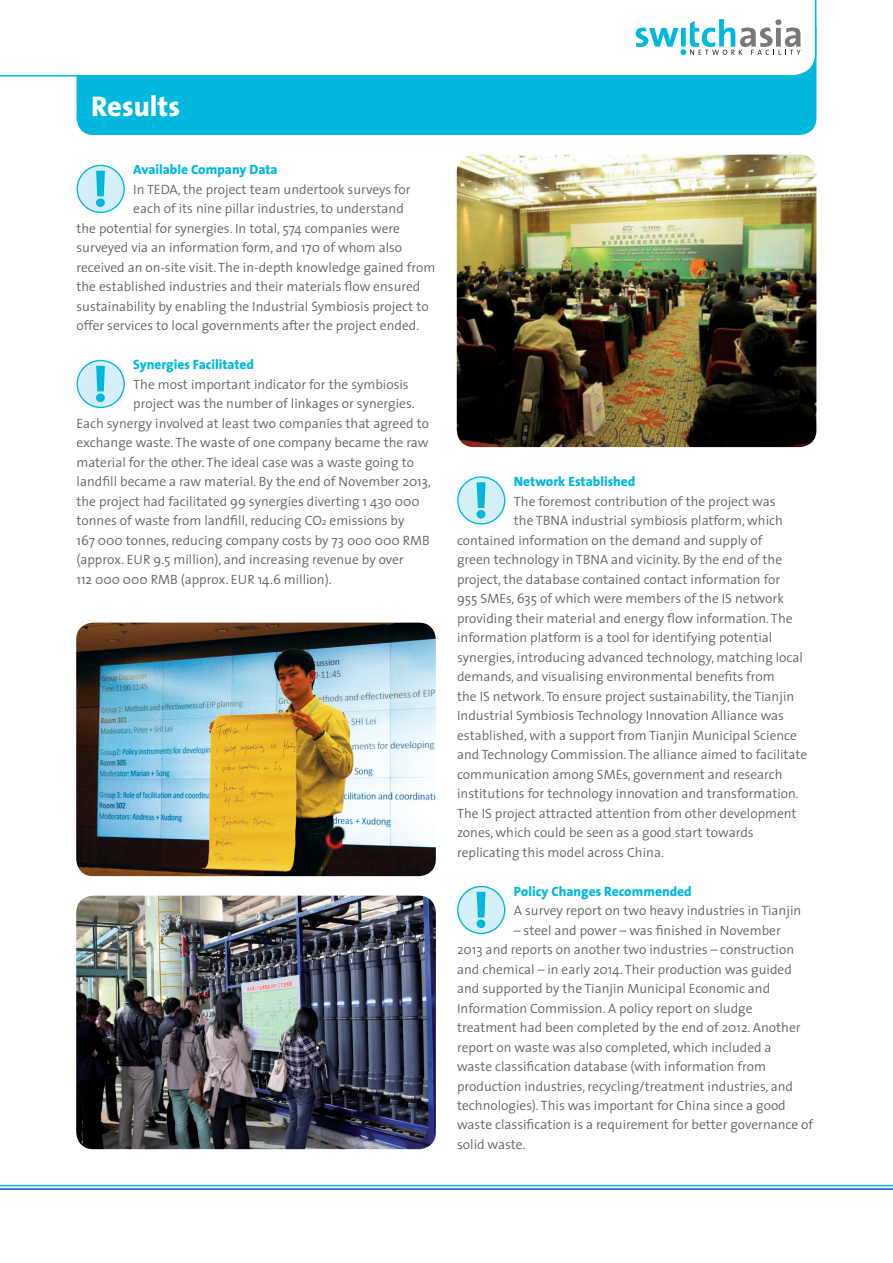
<style>
.page{position:relative;width:893px;height:1263px;background:#fff}
.page>*{position:absolute;margin:0;border:0;box-sizing:border-box;transform-origin:0 0}
.t1{font:800 28.5px "The Sans";color:#fff}
.t2{font:300 13.5px/19.5px "The Sans";color:#636366}
.t3{font:800 13.5px "The Sans";color:#00b8de}
.s1{font-size:9.75px}
</style>
<div class="page">
<div style="left:77px;top:11px;width:739px;height:124px;background:#00b8de;border-radius:17px"></div>
<div style="left:0;top:0;width:816px;height:77px;background:#fff"></div>
<svg style="left:636px;top:19px;width:165px;height:36px;background:#bcdee5"></svg>
<svg style="left:0;top:1184px;width:893px;height:6px"></svg>
<div style="left:77px;top:165px;width:47px;height:47px;background:#d5eff7;border-radius:50%"></div>
<div style="left:77px;top:165px;width:48px;height:48px;border:1px solid #00b8de;border-radius:50%"></div>
<svg style="left:96px;top:171px;width:9px;height:36px"></svg>
<div style="left:77px;top:360px;width:47px;height:47px;background:#d5eff7;border-radius:50%"></div>
<div style="left:77px;top:360px;width:48px;height:48px;border:1px solid #00b8de;border-radius:50%"></div>
<svg style="left:96px;top:366px;width:9px;height:36px"></svg>
<div style="left:458px;top:477px;width:47px;height:47px;background:#d5eff7;border-radius:50%"></div>
<div style="left:457px;top:476px;width:48px;height:49px;border:1px solid #00b8de;border-radius:50%"></div>
<svg style="left:477px;top:482px;width:8px;height:36px"></svg>
<div style="left:458px;top:886px;width:47px;height:47px;background:#d5eff7;border-radius:50%"></div>
<div style="left:457px;top:886px;width:48px;height:48px;border:1px solid #00b8de;border-radius:50%"></div>
<svg style="left:477px;top:892px;width:8px;height:36px"></svg>
<img style="left:457px;top:155px;width:359px;height:292px">
<img style="left:76px;top:896px;width:360px;height:253px">
<img style="left:76px;top:623px;width:360px;height:253px">
<h1 class="t1" style="left:91px;top:82px;width:91px">Results</h1>
<p class="t3" style="left:133px;top:158px;width:146px">Available Company Data</p>
<p class="t2" style="left:133px;top:179px;width:279px">In TEDA, the project team undertook surveys for</p>
<p class="t2" style="left:133px;top:198px;width:272px">each of its nine pillar industries, to understand</p>
<p class="t2" style="left:77px;top:218px;width:325px">the potential for synergies. In total, 574 companies were</p>
<p class="t2" style="left:77px;top:237px;width:327px">surveyed via an information form, and 170 of whom also</p>
<p class="t2" style="left:77px;top:257px;width:360px">received an on-site visit. The in-depth knowledge gained from</p>
<p class="t2" style="left:77px;top:276px;width:345px">the established industries and their materials flow ensured</p>
<p class="t2" style="left:77px;top:296px;width:354px">sustainability by enabling the Industrial Symbiosis project to</p>
<p class="t2" style="left:77px;top:315px;width:344px">offer services to local governments after the project ended.</p>
<p class="t3" style="left:133px;top:353px;width:122px">Synergies Facilitated</p>
<p class="t2" style="left:133px;top:374px;width:277px">The most important indicator for the symbiosis</p>
<p class="t2" style="left:133px;top:393px;width:283px">project was the number of linkages or synergies.</p>
<p class="t2" style="left:77px;top:413px;width:354px">Each synergy involved at least two companies that agreed to</p>
<p class="t2" style="left:77px;top:432px;width:353px">exchange waste. The waste of one company became the raw</p>
<p class="t2" style="left:77px;top:452px;width:339px">material for the other. The ideal case was a waste going to</p>
<p class="t2" style="left:77px;top:471px;width:356px">landfill became a raw material. By the end of November 2013,</p>
<p class="t2" style="left:77px;top:491px;width:345px">the project had facilitated 99 synergies diverting 1 430 000</p>
<p class="t2" style="left:77px;top:510px;width:329px">tonnes of waste from landfill, reducing CO<span class="s1">2</span> emissions by</p>
<p class="t2" style="left:77px;top:530px;width:355px">167 000 tonnes, reducing company costs by 73 000 000 RMB</p>
<p class="t2" style="left:77px;top:549px;width:329px">(approx. EUR 9.5 million), and increasing revenue by over</p>
<p class="t2" style="left:77px;top:569px;width:257px">112 000 000 RMB (approx. EUR 14.6 million).</p>
<p class="t3" style="left:514px;top:470px;width:123px">Network Established</p>
<p class="t2" style="left:514px;top:491px;width:263px">The foremost contribution of the project was</p>
<p class="t2" style="left:514px;top:510px;width:270px">the TBNA industrial symbiosis platform, which</p>
<p class="t2" style="left:457px;top:530px;width:307px">contained information on the demand and supply of</p>
<p class="t2" style="left:457px;top:549px;width:327px">green technology in TBNA and vicinity. By the end of the</p>
<p class="t2" style="left:457px;top:569px;width:325px">project, the database contained contact information for</p>
<p class="t2" style="left:457px;top:588px;width:328px">955 SMEs, 635 of which were members of the IS network</p>
<p class="t2" style="left:457px;top:608px;width:337px">providing their material and energy flow information. The</p>
<p class="t2" style="left:457px;top:627px;width:317px">information platform is a tool for identifying potential</p>
<p class="t2" style="left:457px;top:647px;width:347px">synergies, introducing advanced technology, matching local</p>
<p class="t2" style="left:457px;top:666px;width:319px">demands, and visualising environmental benefits from</p>
<p class="t2" style="left:457px;top:686px;width:339px">the IS network. To ensure project sustainability, the Tianjin</p>
<p class="t2" style="left:457px;top:705px;width:328px">Industrial Symbiosis Technology Innovation Alliance was</p>
<p class="t2" style="left:457px;top:725px;width:341px">established, with a support from Tianjin Municipal Science</p>
<p class="t2" style="left:457px;top:744px;width:352px">and Technology Commission. The alliance aimed to facilitate</p>
<p class="t2" style="left:457px;top:764px;width:327px">communication among SMEs, government and research</p>
<p class="t2" style="left:457px;top:783px;width:343px">institutions for technology innovation and transformation.</p>
<p class="t2" style="left:457px;top:803px;width:341px">The IS project attracted attention from other development</p>
<p class="t2" style="left:457px;top:822px;width:298px">zones, which could be seen as a good start towards</p>
<p class="t2" style="left:457px;top:842px;width:208px">replicating this model across China.</p>
<p class="t3" style="left:514px;top:879px;width:179px">Policy Changes Recommended</p>
<p class="t2" style="left:514px;top:900px;width:289px">A survey report on two heavy industries in Tianjin</p>
<p class="t2" style="left:457px;top:920px;width:358px;text-indent:57px">– steel and power – was finished in November<br>2013 and reports on another two industries – construction and chemical – in early 2014. Their production was guided and supported by the Tianjin Municipal Economic and Information Commission. A policy report on sludge treatment had been completed by the end of 2012. Another report on waste was also completed, which included a<br>waste classification database (with information from production industries, recycling/treatment industries, and technologies). This was important for China since a good waste classification is a requirement for better governance of solid waste.</p>
</div>
